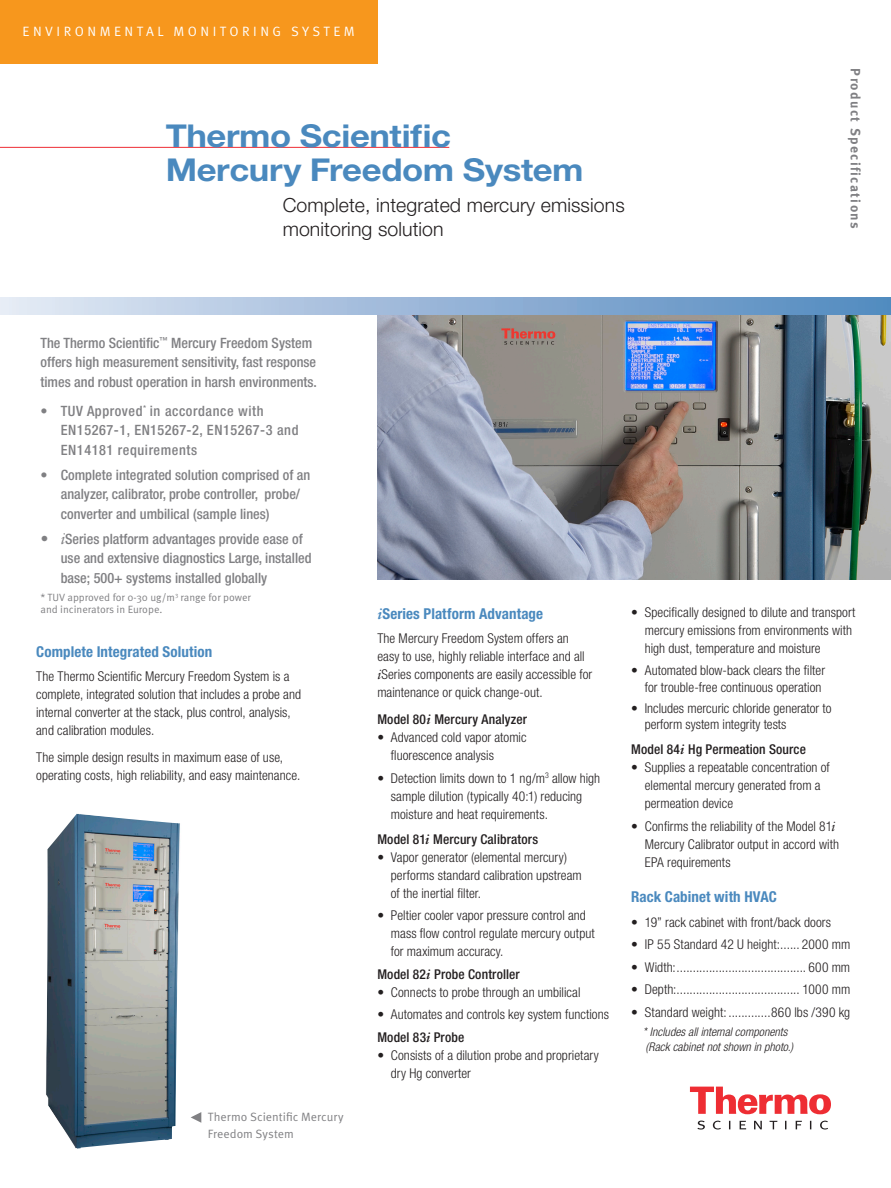
<style>
.page{position:relative;width:891px;height:1188px;background:#fff}
.page>*{position:absolute;margin:0;border:0;box-sizing:border-box;transform-origin:0 0}
.t1{font:700 31.5px/34.5px "Helvetica Neue LT Std";letter-spacing:-.01em;color:#4a89be;scale:1.1 1}
.Sub_Title{font:300 19.5px/24px "Helvetica Neue LT Std";letter-spacing:.005em;color:#231f20}
.Headline_level_1{font:700 condensed 15px "Helvetica Neue LT Std";letter-spacing:.005em;color:#4a89be}
.Body_copy{font:700 condensed 15px "Helvetica Neue LT Std";letter-spacing:.005em;color:#4a89be}
.Intro{font:500 condensed 14.25px/19.5px "Helvetica Neue LT Std";color:#808083}
.Intro-2{font:500 condensed 14.25px/19.5px "Helvetica Neue LT Std";letter-spacing:.04em;color:#808083}
.Body_copy-2{font:300 condensed 13.5px/18px "Helvetica Neue LT Std";letter-spacing:.005em;color:#231f20}
.Headline_level_2{font:500 condensed 13.5px "Helvetica Neue LT Std";letter-spacing:.01em;color:#231f20}
.Product_category{font:13.5px "Meta OT";letter-spacing:.26em;color:#fff}
.Body_copy-3{font:500 condensed 13.5px "Helvetica Neue LT Std";letter-spacing:.01em;color:#231f20}
.Document_Type{font:700 13.5px "Meta OT";letter-spacing:.1em;color:#808083}
.Footnote{font:italic 300 condensed 12px/15px "Helvetica Neue LT Std";letter-spacing:.005em;color:#231f20}
.t2{font:12px/16.5px "Meta OT";letter-spacing:.005em;color:#808083}
.t3{font:10.5px/12.6px "Meta OT";color:#808083}
.s1{font-family:"Sabon LT Std";font-weight:400;font-style:italic;font-stretch:normal;font-size:15.75px}
.s2{font-family:"Sabon LT Std";font-style:italic;font-stretch:normal}
.s3{font-family:"Sabon LT Std";font-weight:400;font-style:italic;font-stretch:normal}
.s4{font-family:"Sabon LT Std";font-weight:700;font-style:italic;font-stretch:normal}
</style>
<div class="page">
<img style="left:377px;top:315px;width:514px;height:265px">
<div style="left:0;top:297px;width:891px;height:18px;background:linear-gradient(to right,#e3e8f4,#4f87be)"></div>
<svg style="left:690px;top:1087px;width:141px;height:27px"></svg>
<svg style="left:697px;top:1121px;width:131px;height:9px"></svg>
<div style="left:0;top:0;width:377px;height:64px;background:#f7971d"></div>
<hr style="left:0;top:147px;width:449px;height:1px;background:#ee2d33">
<img style="left:46px;top:814px;width:134px;height:335px">
<svg style="left:191px;top:1112px;width:10px;height:11px"></svg>
<p class="Product_category" style="left:23px;top:24px;width:334px">ENVIRONMENTAL MONITORING SYSTEM</p>
<p class="t1" style="left:166px;top:118px;width:381px">Thermo Scientific<br>Mercury Freedom System</p>
<p class="Sub_Title" style="left:283px;top:193px;width:344px">Complete, integrated mercury emissions monitoring solution</p>
<p class="Document_Type" style="left:864px;top:68px;width:162px;rotate:90deg">Product Specifications</p>
<p class="Intro" style="left:40px;top:333px;width:278px">The Thermo Scientific<sup>™</sup> Mercury Freedom System offers high measurement sensitivity, fast response times and robust operation in harsh environments.</p>
<p class="Intro-2" style="left:61px;top:401px;width:239px;text-indent:-20px">• TUV Approved<sup>*</sup> in accordance with<br>EN15267-1, EN15267-2, EN15267-3 and<br>EN14181 requirements</p>
<p class="Intro" style="left:61px;top:465px;width:251px;text-indent:-20px">• Complete integrated solution comprised of an analyzer, calibrator, probe controller, probe/ converter and umbilical (sample lines)</p>
<p class="Intro" style="left:61px;top:529px;width:252px;text-indent:-20px"><span class="s1">• i</span>Series platform advantages provide ease of use and extensive diagnostics Large, installed base; 500+ systems installed globally</p>
<p class="t3" style="left:40px;top:591px;width:212px">* TUV approved for 0-30 ug/m<sup>3</sup> range for power and incinerators in Europe.</p>
<p class="Headline_level_1" style="left:36px;top:642px;width:178px">Complete Integrated Solution</p>
<p class="Body_copy-2" style="left:36px;top:667px;width:266px">The Thermo Scientific Mercury Freedom System is a complete, integrated solution that includes a probe and internal converter at the stack, plus control, analysis, and calibration modules.</p>
<p class="Body_copy-2" style="left:36px;top:748px;width:266px">The simple design results in maximum ease of use, operating costs, high reliability, and easy maintenance.</p>
<p class="t2" style="left:208px;top:1109px;width:137px">Thermo Scientific Mercury<br>Freedom System</p>
<p class="Body_copy" style="left:377px;top:604px;width:167px"><span class="s2">i</span>Series Platform Advantage</p>
<p class="Body_copy-2" style="left:377px;top:629px;width:216px">The Mercury Freedom System offers an easy to use, highly reliable interface and all <span class="s3">i</span>Series components are easily accessible for maintenance or quick change-out.</p>
<p class="Body_copy-3" style="left:377px;top:712px;width:151px">Model 80<span class="s4">i</span> Mercury Analyzer</p>
<p class="Body_copy-2" style="left:391px;top:728px;width:137px;text-indent:-14px">• Advanced cold vapor atomic fluorescence analysis</p>
<p class="Body_copy-2" style="left:391px;top:769px;width:211px;text-indent:-14px">• Detection limits down to 1 ng/m<sup>3</sup> allow high sample dilution (typically 40:1) reducing moisture and heat requirements.</p>
<p class="Headline_level_2" style="left:377px;top:831px;width:162px">Model 81<span class="s4">i</span> Mercury Calibrators</p>
<p class="Body_copy-2" style="left:391px;top:848px;width:192px;text-indent:-14px">• Vapor generator (elemental mercury) performs standard calibration upstream of the inertial filter.</p>
<p class="Body_copy-2" style="left:391px;top:906px;width:205px;text-indent:-14px">• Peltier cooler vapor pressure control and mass flow control regulate mercury output for maximum accuracy.</p>
<p class="Headline_level_2" style="left:377px;top:966px;width:144px">Model 82<span class="s4">i</span> Probe Controller</p>
<p class="Body_copy-2" style="left:377px;top:983px;width:205px">• Connects to probe through an umbilical</p>
<p class="Body_copy-2" style="left:377px;top:1005px;width:233px">• Automates and controls key system functions</p>
<p class="Headline_level_2" style="left:377px;top:1029px;width:89px">Model 83<span class="s4">i</span> Probe</p>
<p class="Body_copy-2" style="left:391px;top:1046px;width:209px;text-indent:-14px">• Consists of a dilution probe and proprietary dry Hg converter</p>
<p class="Body_copy-2" style="left:645px;top:603px;width:212px;text-indent:-14px">• Specifically designed to dilute and transport mercury emissions from environments with high dust, temperature and moisture</p>
<p class="Body_copy-2" style="left:631px;top:662px;width:195px;line-height:16.5px;text-align:right">• Automated blow-back clears the filter for trouble-free continuous operation</p>
<p class="Body_copy-2" style="left:645px;top:700px;width:188px;line-height:16.5px;text-indent:-14px">• Includes mercuric chloride generator to perform system integrity tests</p>
<p class="Headline_level_2" style="left:631px;top:741px;width:176px">Model 84<span class="s4">i</span> Hg Permeation Source</p>
<p class="Body_copy-2" style="left:645px;top:758px;width:187px;text-indent:-14px">• Supplies a repeatable concentration of elemental mercury generated from a permeation device</p>
<p class="Body_copy-2" style="left:645px;top:817px;width:196px;text-indent:-14px">• Confirms the reliability of the Model 81<span class="s3">i<br></span>Mercury Calibrator output in accord with<br>EPA requirements</p>
<p class="Headline_level_1" style="left:631px;top:888px;width:147px">Rack Cabinet with HVAC</p>
<p class="Body_copy-2" style="left:631px;top:913px;width:201px">• 19” rack cabinet with front/back doors</p>
<p class="Body_copy-2" style="left:631px;top:935px;width:221px">• IP 55 Standard 42 U height:...... 2000 mm</p>
<p class="Body_copy-2" style="left:631px;top:958px;width:220px">• Width:........................................ 600 mm</p>
<p class="Body_copy-2" style="left:631px;top:980px;width:221px">• Depth:...................................... 1000 mm</p>
<p class="Body_copy-2" style="left:631px;top:1003px;width:220px">• Standard weight: .............860 lbs /390 kg</p>
<p class="Footnote" style="left:643px;top:1025px;width:152px">* Includes all internal components (Rack cabinet not shown in photo.)</p>
</div>
